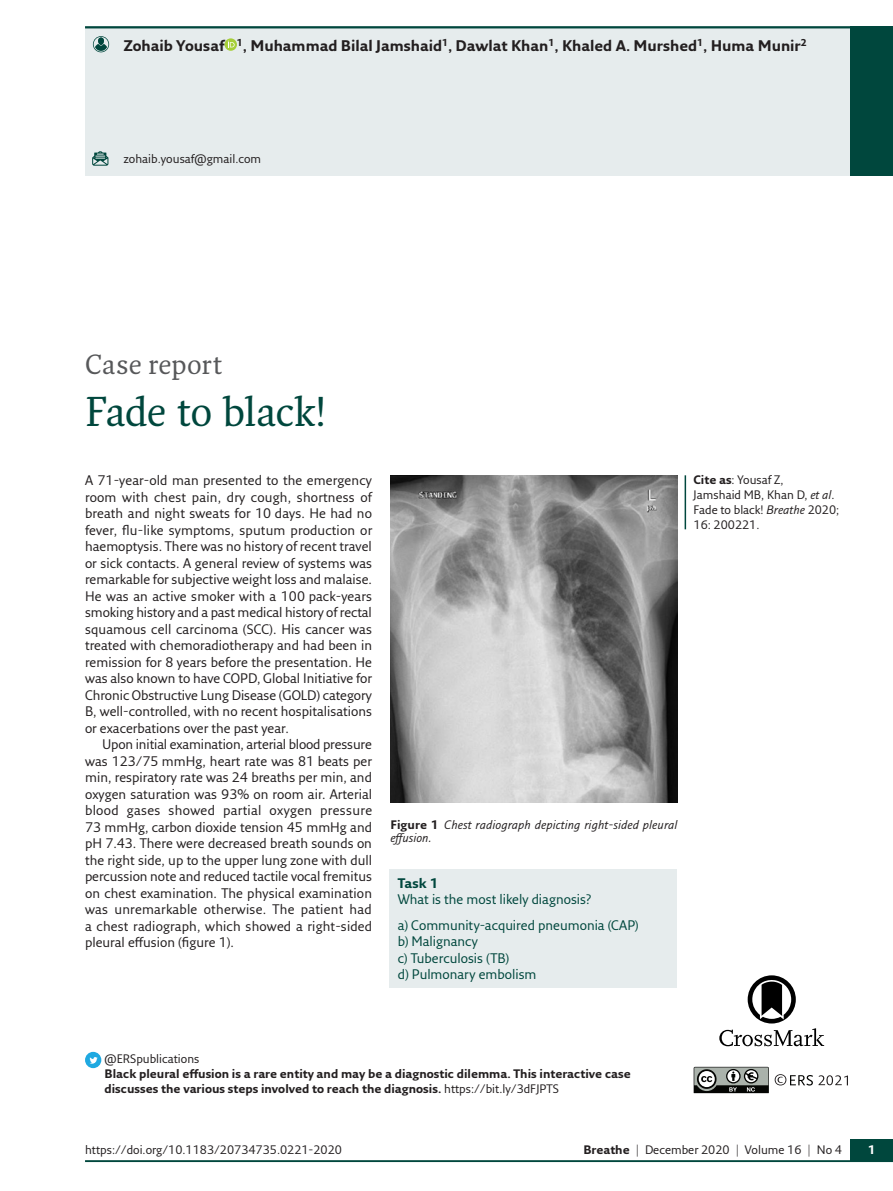
<style>
.page{position:relative;width:893px;height:1191px;background:#fff}
.page>*{position:absolute;margin:0;border:0;box-sizing:border-box;transform-origin:0 0}
.t1{font:40.5px "Fresco Pro";letter-spacing:-.015em;color:#00473d}
.t2{font:27px "Fresco Pro";letter-spacing:.01em;color:#57585a}
.t3{font:700 15px "Fresco Sans Pro";color:#231f20}
.t4{font:13.5px/16.5px "Fresco Sans Pro";color:#231f20;text-align:justify}
.t5{font:13.5px/16.5px "Fresco Sans Pro";letter-spacing:-.005em;color:#00473d}
.t6{font:700 13.5px "Fresco Sans Pro";color:#00473d}
.t7{font:12px/15px "Fresco Sans Pro";color:#231f20}
.t8{font:700 12px/15px "Fresco Sans Pro";color:#231f20}
.t9{font:italic 12px/13.5px "Fresco Sans Pro";letter-spacing:.005em;color:#231f20}
.t10{font:700 12px "Fresco Sans Pro";color:#fff}
.s1{font-weight:700}
.s2{font-style:italic}
.s3{font-weight:700;font-style:normal}
.s4{font-weight:400}
</style>
<div class="page">
<svg style="left:694px;top:1066px;width:75px;height:27px;background:#777a77"></svg>
<svg style="left:775px;top:1074px;width:73px;height:11px"></svg>
<hr style="left:85px;top:1160px;width:808px;height:2px;background:#00473d">
<div style="left:850px;top:1138px;width:43px;height:23px;background:#00473d"></div>
<svg style="left:719px;top:975px;width:105px;height:71px"></svg>
<div style="left:85px;top:26px;width:808px;height:149px;background:#e6eced"></div>
<div style="left:850px;top:26px;width:43px;height:149px;background:#00473d"></div>
<svg style="left:92px;top:151px;width:16px;height:15px"></svg>
<svg style="left:93px;top:36px;width:16px;height:16px"></svg>
<hr style="left:85px;top:26px;width:808px;height:2px;background:#00473d">
<svg style="left:85px;top:1051px;width:16px;height:17px"></svg>
<svg style="left:89px;top:1057px;width:9px;height:6px"></svg>
<svg style="left:225px;top:38px;width:12px;height:13px"></svg>
<svg style="left:228px;top:41px;width:7px;height:6px"></svg>
<hr style="left:685px;top:475px;width:1px;height:54px;background:#00473d">
<div style="left:389px;top:869px;width:287px;height:118px;background:#e6eced"></div>
<img style="left:390px;top:475px;width:287px;height:327px">
<p class="t3" style="left:124px;top:36px;width:684px">Zohaib Yousaf <sup>1</sup>, Muhammad Bilal Jamshaid<sup>1</sup>, Dawlat Khan<sup>1</sup>, Khaled A. Murshed<sup>1</sup>, Huma Munir<sup>2</sup></p>
<p class="t7" style="left:124px;top:151px;width:139px">zohaib.yousaf@gmail.com</p>
<h2 class="t2" style="left:85px;top:347px;width:138px">Case report</h2>
<h1 class="t1" style="left:85px;top:386px;width:243px">Fade to black!</h1>
<p class="t4" style="left:85px;top:472px;width:289px">A 71-year-old man presented to the emergency room with chest pain, dry cough, shortness of breath and night sweats for 10 days. He had no fever, flu-like symptoms, sputum production or haemoptysis. There was no history of recent travel or sick contacts. A general review of systems was remarkable for subjective weight loss and malaise.<br>He was an active smoker with a 100 pack-years smoking history and a past medical history of rectal squamous cell carcinoma (SCC). His cancer was treated with chemoradiotherapy and had been in remission for 8 years before the presentation. He was also known to have COPD, Global Initiative for Chronic Obstructive Lung Disease (GOLD) category B, well-controlled, with no recent hospitalisations or exacerbations over the past year.</p>
<p class="t4" style="left:85px;top:736px;width:289px;text-indent:17px">Upon initial examination, arterial blood pressure was 123/75 mmHg, heart rate was 81 beats per min, respiratory rate was 24 breaths per min, and oxygen saturation was 93% on room air. Arterial blood gases showed partial oxygen pressure 73 mmHg, carbon dioxide tension 45 mmHg and pH 7.43. There were decreased breath sounds on the right side, up to the upper lung zone with dull percussion note and reduced tactile vocal fremitus on chest examination. The physical examination was unremarkable otherwise. The patient had a chest radiograph, which showed a right-sided pleural effusion (figure 1).</p>
<p class="t7" style="left:694px;top:472px;width:147px"><span class="s1">Cite as</span>: Yousaf Z,<br>Jamshaid MB, Khan D, <span class="s2">et al</span>.<br>Fade to black! <span class="s2">Breathe</span> 2020;<br>16: 200221.</p>
<p class="t9" style="left:390px;top:817px;width:289px"><span class="s3">Figure 1</span> Chest radiograph depicting right-sided pleural effusion.</p>
<p class="t6" style="left:398px;top:874px;width:42px">Task 1</p>
<p class="t5" style="left:398px;top:886px;width:242px;line-height:25.5px">What is the most likely diagnosis?<br>a) Community-acquired pneumonia (CAP)</p>
<p class="t5" style="left:398px;top:932px;width:140px">b) Malignancy<br>c) Tuberculosis (TB)<br>d) Pulmonary embolism</p>
<p class="t7" style="left:105px;top:1051px;width:96px">@ERSpublications</p>
<p class="t8" style="left:105px;top:1066px;width:528px">Black pleural effusion is a rare entity and may be a diagnostic dilemma. This interactive case discusses the various steps involved to reach the diagnosis. <span class="s4">https://bit.ly/3dFJPTS</span></p>
<p class="t7" style="left:85px;top:1142px;width:258px">https://doi.org/10.1183/20734735.0221-2020</p>
<p class="t7" style="left:583px;top:1142px;width:260px"><span class="s1">Breathe</span> | December 2020 | Volume 16 | No 4</p>
<p class="t10" style="left:868px;top:1142px;width:9px">1</p>
</div>
